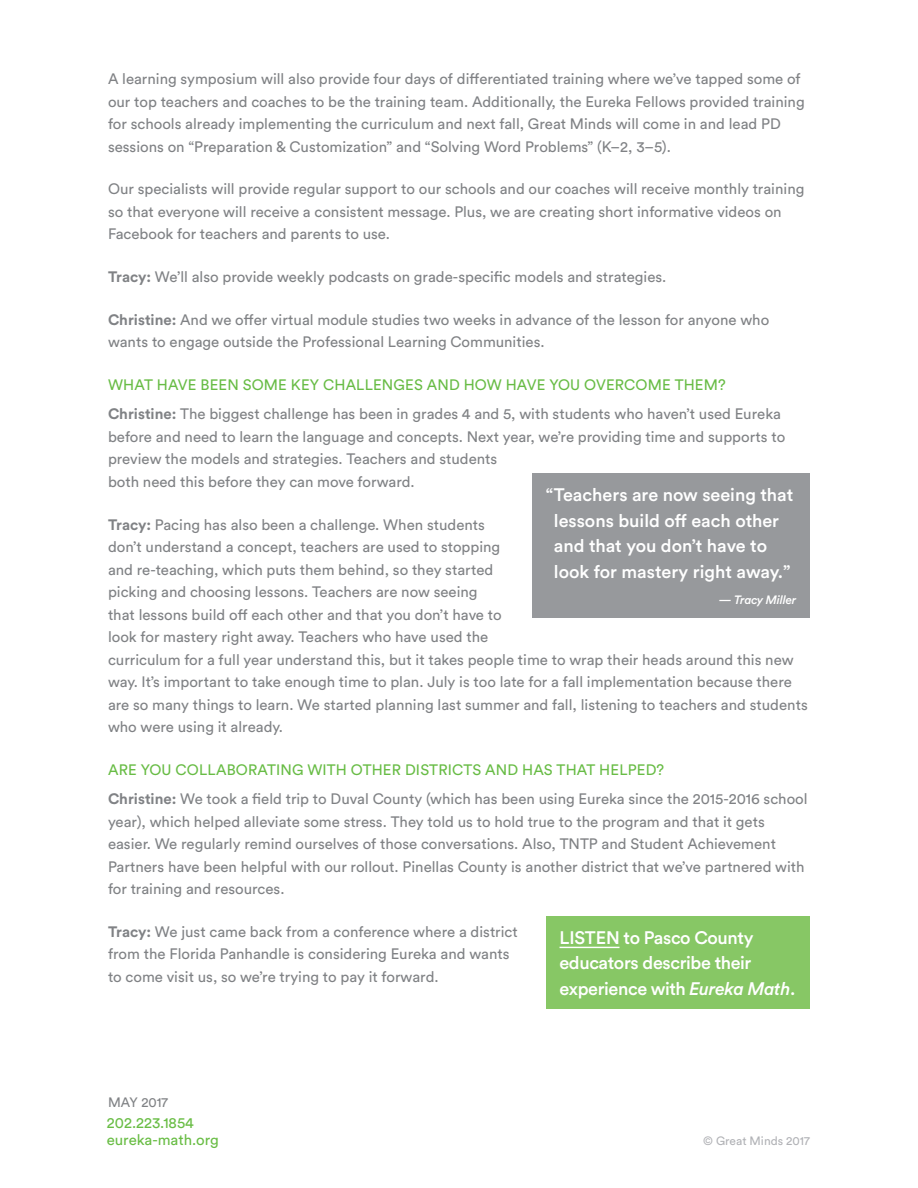
<style>
.page{position:relative;width:918px;height:1188px;background:#fff}
.page>*{position:absolute;margin:0;border:0;box-sizing:border-box;transform-origin:0 0}
.t1{font:500 18px/25.5px "Circular Std";letter-spacing:-.005em;color:#fff}
.Text{font:15px/22.5px "Circular Std";color:#808285}
.question{font:15px "Circular Std";letter-spacing:.01em;color:#68bc45}
.t2{font:15px/16.5px "Circular Std";color:#69bd45}
.t3{font:13.5px "Circular Std";color:#808285}
.t4{font:12px "Circular Std";color:#b1b2b6}
.t5{font:italic 500 12px "Circular Std";letter-spacing:-.02em;color:#fff}
.s1{font-weight:700}
.s2{font-style:italic}
</style>
<div class="page">
<div style="left:532px;top:473px;width:278px;height:144px;background:#97999c"></div>
<div style="left:546px;top:916px;width:263px;height:92px;background:#87c765"></div>
<hr style="left:560px;top:947px;width:60px;height:1px;background:#fff">
<p class="Text" style="left:108px;top:67px;width:698px">A learning symposium will also provide four days of differentiated training where we’ve tapped some of our top teachers and coaches to be the training team. Additionally, the Eureka Fellows provided training for schools already implementing the curriculum and next fall, Great Minds will come in and lead PD sessions on “Preparation &amp; Customization” and “Solving Word Problems” (K–2, 3–5).</p>
<p class="Text" style="left:108px;top:178px;width:698px">Our specialists will provide regular support to our schools and our coaches will receive monthly training so that everyone will receive a consistent message. Plus, we are creating short informative videos on<br>Facebook for teachers and parents to use.</p>
<p class="Text" style="left:108px;top:265px;width:560px"><span class="s1">Tracy:</span> We’ll also provide weekly podcasts on grade-specific models and strategies.</p>
<p class="Text" style="left:108px;top:308px;width:663px"><span class="s1">Christine:</span> And we offer virtual module studies two weeks in advance of the lesson for anyone who wants to engage outside the Professional Learning Communities.</p>
<p class="question" style="left:108px;top:376px;width:619px">WHAT HAVE BEEN SOME KEY CHALLENGES AND HOW HAVE YOU OVERCOME THEM?</p>
<p class="Text" style="left:108px;top:403px;width:679px"><span class="s1">Christine:</span> The biggest challenge has been in grades 4 and 5, with students who haven’t used Eureka before and need to learn the language and concepts. Next year, we’re providing time and supports to preview the models and strategies. Teachers and students<br>both need this before they can move forward.</p>
<p class="Text" style="left:108px;top:513px;width:701px"><span class="s1">Tracy:</span> Pacing has also been a challenge. When students<br>don’t understand a concept, teachers are used to stopping<br>and re-teaching, which puts them behind, so they started<br>picking and choosing lessons. Teachers are now seeing<br>that lessons build off each other and that you don’t have to<br>look for mastery right away. Teachers who have used the<br>curriculum for a full year understand this, but it takes people time to wrap their heads around this new way. It’s important to take enough time to plan. July is too late for a fall implementation because there are so many things to learn. We started planning last summer and fall, listening to teachers and students who were using it already.</p>
<p class="question" style="left:108px;top:761px;width:558px">ARE YOU COLLABORATING WITH OTHER DISTRICTS AND HAS THAT HELPED?</p>
<p class="Text" style="left:108px;top:787px;width:701px"><span class="s1">Christine:</span> We took a field trip to Duval County (which has been using Eureka since the 2015-2016 school year), which helped alleviate some stress. They told us to hold true to the program and that it gets easier. We regularly remind ourselves of those conversations. Also, TNTP and Student Achievement Partners have been helpful with our rollout. Pinellas County is another district that we’ve partnered with for training and resources.</p>
<p class="Text" style="left:108px;top:920px;width:411px"><span class="s1">Tracy:</span> We just came back from a conference where a district from the Florida Panhandle is considering Eureka and wants to come visit us, so we’re trying to pay it forward.</p>
<p class="t1" style="left:554px;top:482px;width:241px;text-indent:-8px">“Teachers are now seeing that lessons build off each other and that you don’t have to look for mastery right away.”</p>
<p class="t5" style="left:719px;top:592px;width:79px">— Tracy Miller</p>
<p class="t1" style="left:559px;top:924px;width:238px">LISTEN to Pasco County educators describe their experience with <span class="s2">Eureka Math</span>.</p>
<p class="t3" style="left:108px;top:1094px;width:62px">MAY 2017</p>
<p class="t2" style="left:107px;top:1115px;width:113px">202.223.1854 eureka-math.org</p>
<p class="t4" style="left:703px;top:1134px;width:108px">© Great Minds 2017</p>
</div>
